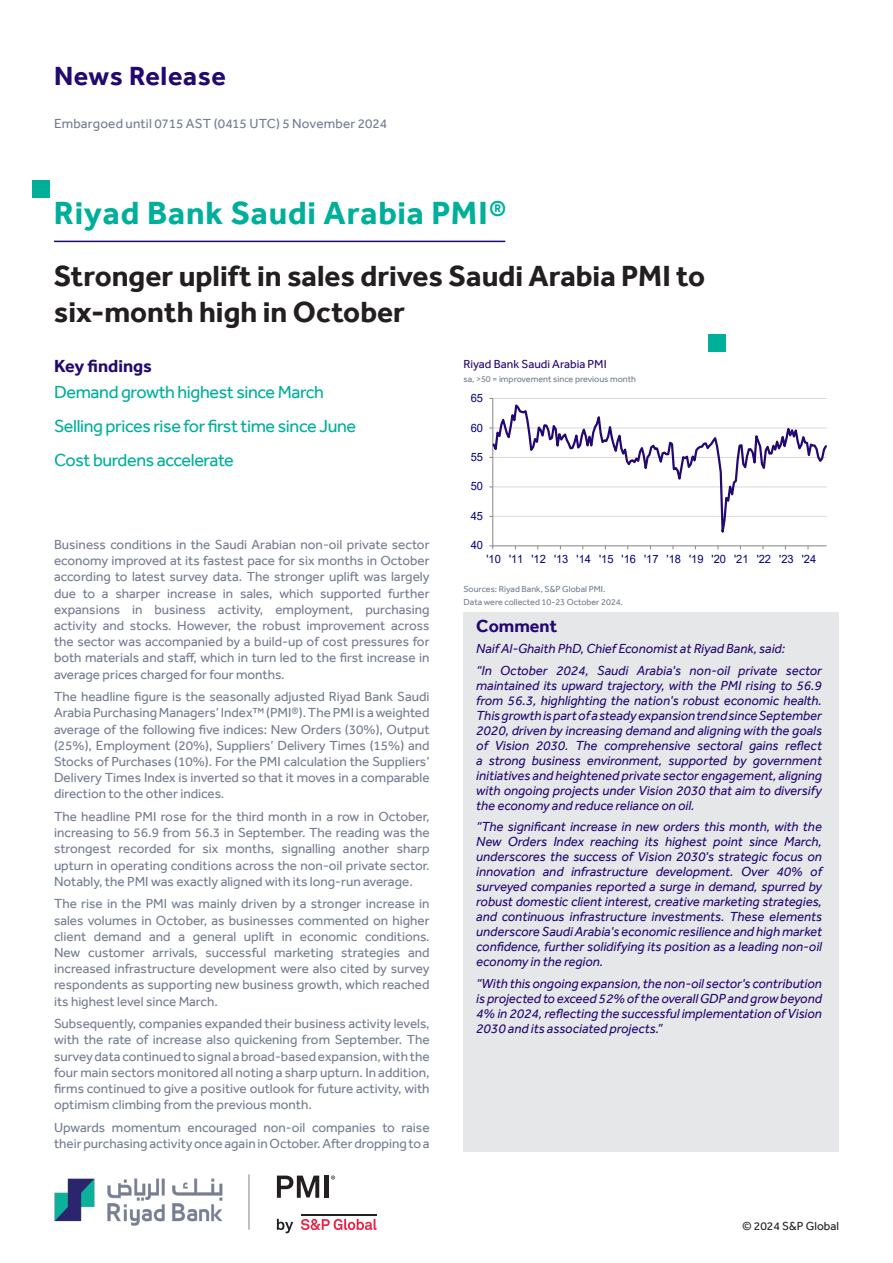
<style>
.page{position:relative;width:893px;height:1263px;background:#fff}
.page>*{position:absolute;margin:0;border:0;box-sizing:border-box;transform-origin:0 0}
.t1{font:700 33px "Effra";letter-spacing:.025em;color:#00af9a}
.Headline_rev{font:700 30px/36px "Effra";color:#231f20}
.Section_header{font:700 27px "Effra";letter-spacing:.025em;color:#230871}
.Key_findings{font:18px "Effra";letter-spacing:-.02em;color:#00af9a}
.Subheader{font:700 18px "Effra";color:#230871}
.Body_copy_2{font:13.5px/16.2px "Effra";color:#747c91;text-align:justify}
.Comment{font:italic 13.5px/15px "Effra";color:#230871;text-align:justify}
.Embargo_Date{font:13.5px "Effra";letter-spacing:.01em;color:#747c91}
.Chart_title{font:12px "Effra";color:#230871}
.t2{font:12px "Effra";color:#231f20}
.t3{font:11.4px "Arial";color:#000080}
.Axis_title{font:9px "Effra";color:#747c91}
.Boiler{font:9px "Effra";color:#747c91}
.Source{font:9px "Effra";color:#747c91}
</style>
<div class="page">
<hr style="left:249px;top:1174px;width:1px;height:56px;background:#808285">
<img style="left:54px;top:1178px;width:169px;height:48px">
<svg style="left:277px;top:1219px;width:16px;height:14px"></svg>
<svg style="left:301px;top:1218px;width:76px;height:12px"></svg>
<hr style="left:301px;top:1214px;width:76px;height:2px;background:#231f20">
<svg style="left:277px;top:1175px;width:42px;height:23px"></svg>
<div style="left:324px;top:1175px;width:5px;height:23px;background:#231f20"></div>
<svg style="left:331px;top:1175px;width:4px;height:4px"></svg>
<hr style="left:493px;top:398px;width:334px;height:1px;background:#d9d9d9">
<hr style="left:492px;top:398px;width:1px;height:148px;background:#868686">
<svg style="left:493px;top:400px;width:334px;height:147px"></svg>
<div style="left:463px;top:612px;width:376px;height:32px;background:#e6e7e9"></div>
<div style="left:463px;top:644px;width:376px;height:508px;background:#e6e7e9"></div>
<hr style="left:54px;top:241px;width:451px;height:1px;background:#230871">
<div style="left:33px;top:180px;width:17px;height:17px;background:#00af9a"></div>
<div style="left:708px;top:335px;width:17px;height:17px;background:#00af9a"></div>
<p class="Section_header" style="left:54px;top:60px;width:173px">News Release</p>
<p class="Embargo_Date" style="left:54px;top:115px;width:335px">Embargoed until 0715 AST (0415 UTC) 5 November 2024</p>
<p class="t1" style="left:54px;top:193px;width:454px">Riyad Bank Saudi Arabia PMI®</p>
<p class="Headline_rev" style="left:54px;top:258px;width:653px">Stronger uplift in sales drives Saudi Arabia PMI to six-month high in October</p>
<p class="Subheader" style="left:54px;top:355px;width:99px">Key findings</p>
<p class="Key_findings" style="left:54px;top:381px;width:272px">Demand growth highest since March</p>
<p class="Key_findings" style="left:54px;top:415px;width:304px">Selling prices rise for first time since June</p>
<p class="Key_findings" style="left:54px;top:450px;width:181px">Cost burdens accelerate</p>
<p class="Body_copy_2" style="left:54px;top:536px;width:377px">Business conditions in the Saudi Arabian non-oil private sector economy improved at its fastest pace for six months in October according to latest survey data. The stronger uplift was largely due to a sharper increase in sales, which supported further expansions in business activity, employment, purchasing activity and stocks. However, the robust improvement across the sector was accompanied by a build-up of cost pressures for both materials and staff, which in turn led to the first increase in average prices charged for four months.</p>
<p class="Body_copy_2" style="left:54px;top:688px;width:377px">The headline figure is the seasonally adjusted Riyad Bank Saudi Arabia Purchasing Managers’ Index™ (PMI®). The PMI is a weighted average of the following five indices: New Orders (30%), Output (25%), Employment (20%), Suppliers’ Delivery Times (15%) and Stocks of Purchases (10%). For the PMI calculation the Suppliers’ Delivery Times Index is inverted so that it moves in a comparable direction to the other indices.</p>
<p class="Body_copy_2" style="left:54px;top:808px;width:377px">The headline PMI rose for the third month in a row in October, increasing to 56.9 from 56.3 in September. The reading was the strongest recorded for six months, signalling another sharp upturn in operating conditions across the non-oil private sector.<br>Notably, the PMI was exactly aligned with its long-run average.</p>
<p class="Body_copy_2" style="left:54px;top:896px;width:377px">The rise in the PMI was mainly driven by a stronger increase in sales volumes in October, as businesses commented on higher client demand and a general uplift in economic conditions.<br>New customer arrivals, successful marketing strategies and increased infrastructure development were also cited by survey respondents as supporting new business growth, which reached its highest level since March.</p>
<p class="Body_copy_2" style="left:54px;top:1015px;width:377px">Subsequently, companies expanded their business activity levels, with the rate of increase also quickening from September. The survey data continued to signal a broad-based expansion, with the four main sectors monitored all noting a sharp upturn. In addition, firms continued to give a positive outlook for future activity, with optimism climbing from the previous month.</p>
<p class="Body_copy_2" style="left:54px;top:1119px;width:377px">Upwards momentum encouraged non-oil companies to raise their purchasing activity once again in October. After dropping to a</p>
<p class="Chart_title" style="left:463px;top:357px;width:145px">Riyad Bank Saudi Arabia PMI</p>
<p class="Axis_title" style="left:463px;top:374px;width:174px">sa, &gt;50 = improvement since previous month</p>
<p class="t3" style="left:471px;top:390px;width:14px">65</p>
<p class="t3" style="left:471px;top:420px;width:14px">60</p>
<p class="t3" style="left:471px;top:449px;width:14px">55</p>
<p class="t3" style="left:471px;top:479px;width:14px">50</p>
<p class="t3" style="left:471px;top:508px;width:14px">45</p>
<p class="t3" style="left:471px;top:538px;width:14px">40</p>
<p class="t3" style="left:486px;top:551px;width:331px">'10 '11 '12 '13 '14 '15 '16 '17 '18 '19 '20 '21 '22 '23 '24</p>
<p class="Source" style="left:463px;top:584px;width:143px">Sources: Riyad Bank, S&amp;P Global PMI.</p>
<p class="Boiler" style="left:463px;top:597px;width:161px">Data were collected 10-23 October 2024.</p>
<p class="Subheader" style="left:476px;top:615px;width:82px">Comment</p>
<p class="Comment" style="left:476px;top:641px;width:310px">Naif Al-Ghaith PhD, Chief Economist at Riyad Bank, said:</p>
<p class="Comment" style="left:476px;top:663px;width:347px">“In October 2024, Saudi Arabia's non-oil private sector maintained its upward trajectory, with the PMI rising to 56.9 from 56.3, highlighting the nation's robust economic health.<br>This growth is part of a steady expansion trend since September 2020, driven by increasing demand and aligning with the goals of Vision 2030. The comprehensive sectoral gains reflect a strong business environment, supported by government initiatives and heightened private sector engagement, aligning with ongoing projects under Vision 2030 that aim to diversify the economy and reduce reliance on oil.</p>
<p class="Comment" style="left:476px;top:819px;width:347px">“The significant increase in new orders this month, with the New Orders Index reaching its highest point since March, underscores the success of Vision 2030's strategic focus on innovation and infrastructure development. Over 40% of surveyed companies reported a surge in demand, spurred by robust domestic client interest, creative marketing strategies, and continuous infrastructure investments. These elements underscore Saudi Arabia's economic resilience and high market confidence, further solidifying its position as a leading non-oil economy in the region.</p>
<p class="Comment" style="left:476px;top:975px;width:347px">“With this ongoing expansion, the non-oil sector's contribution is projected to exceed 52% of the overall GDP and grow beyond 4% in 2024, reflecting the successful implementation of Vision 2030 and its associated projects.”</p>
<p class="t2" style="left:742px;top:1218px;width:98px">© 2024 S&amp;P Global</p>
</div>
